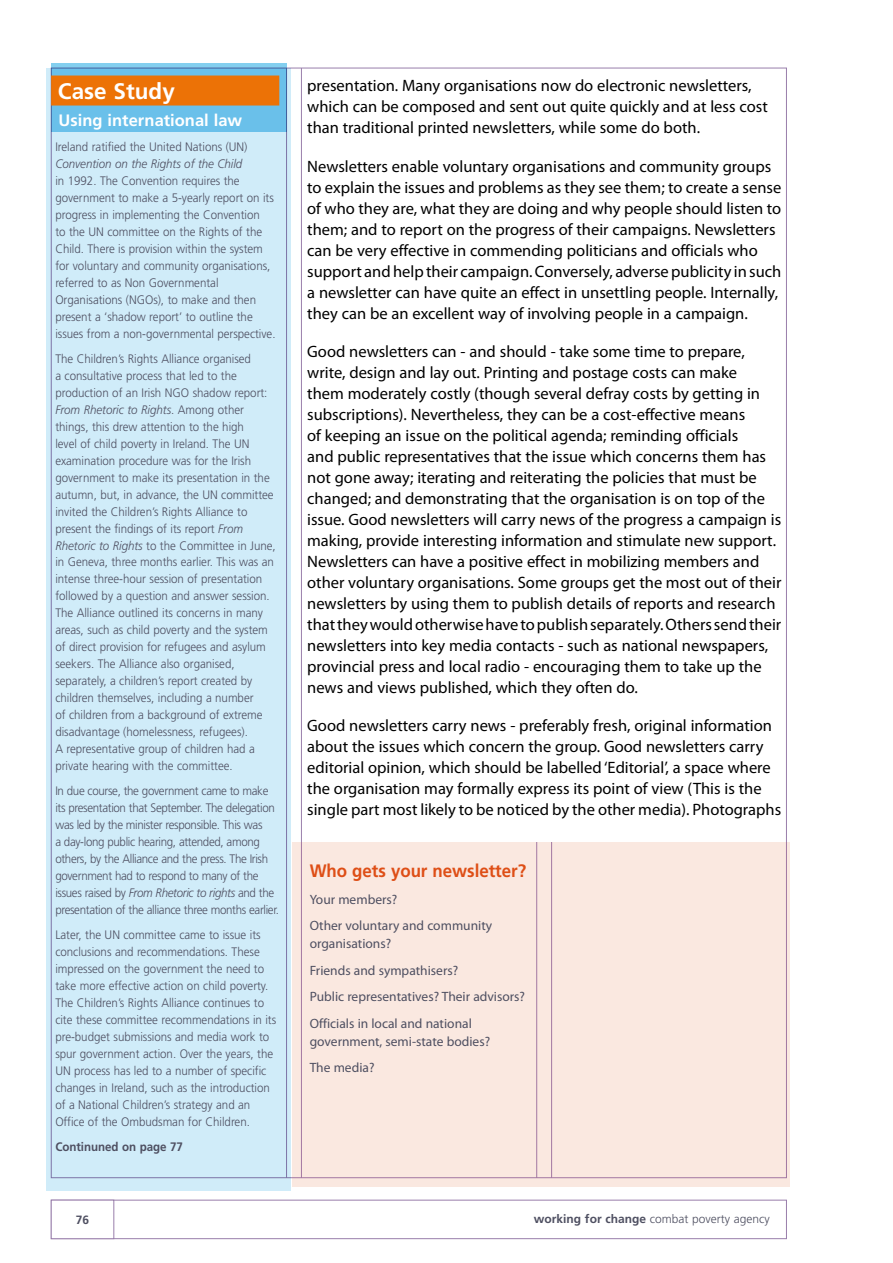
<style>
.page{position:relative;width:893px;height:1263px;background:#fff}
.page>*{position:absolute;margin:0;border:0;box-sizing:border-box;transform-origin:0 0}
.t1{font:700 22.5px "Frutiger";color:#fff}
.t2{font:700 18px "Frutiger";letter-spacing:-.005em;color:#de4e16;scale:.94 1}
.t3{font:16.5px/21px "Myriad Pro";color:#000}
.t4{font:700 16.5px "Frutiger";color:#fff}
.t5{font:13.5px/26.5px "Myriad Pro";color:#4e4f61}
.t6{font:300 12.3px/17px "Frutiger";letter-spacing:-.005em;color:#4e4f61;scale:.94 1}
.t7{font:300 12.3px/17px "Frutiger";letter-spacing:-.03em;color:#4e4f61;scale:.94 1}
.t8{font:italic 300 12.3px "Frutiger";letter-spacing:-.005em;color:#4e4f61;scale:.94 1}
.t9{font:700 12.3px "Frutiger";letter-spacing:-.005em;color:#4e4f61;scale:.94 1}
.t10{font:300 12px "Frutiger";color:#4e4f61}
.t11{font:700 12px "Frutiger";color:#4e4f61}
.s1{font-style:italic}
.s2{font-weight:700}
</style>
<div class="page">
<hr style="left:301px;top:68px;width:1px;height:1110px;background:#997eab">
<div style="left:51px;top:1200px;width:736px;height:39px;border:1px solid #997eab"></div>
<div style="left:51px;top:1200px;width:63px;height:39px;border:1px solid #997eab"></div>
<div style="left:293px;top:842px;width:497px;height:344px;background:#fae8e0"></div>
<div style="left:46px;top:68px;width:245px;height:1123px;background:#d0ecf9"></div>
<svg style="left:51px;top:64px;width:235px;height:68px;background:#6cbde5"></svg>
<div style="left:51px;top:76px;width:228px;height:30px;background:#ec7206"></div>
<h1 class="t1" style="left:58px;top:78px;width:118px">Case Study</h1>
<p class="t4" style="left:59px;top:110px;width:185px">Using international law</p>
<p class="t6" style="left:55px;top:138px;width:206px">Ireland ratified the United Nations (UN)</p>
<p class="t8" style="left:55px;top:157px;width:200px">Convention on the Rights of the Child</p>
<p class="t6" style="left:55px;top:172px;width:236px">in 1992. The Convention requires the government to make a 5-yearly report on its progress in implementing the Convention<br>to the UN committee on the Rights of the Child. There is provision within the system for voluntary and community organisations, referred to as Non Governmental Organisations (NGOs), to make and then present a ‘shadow report’ to outline the issues from a non-governmental perspective.</p>
<p class="t6" style="left:55px;top:350px;width:236px">The Children’s Rights Alliance organised<br>a consultative process that led to the production of an Irish NGO shadow report:<br><span class="s1">From Rhetoric to Rights</span>. Among other things, this drew attention to the high<br>level of child poverty in Ireland. The UN examination procedure was for the Irish government to make its presentation in the autumn, but, in advance, the UN committee invited the Children’s Rights Alliance to present the findings of its report <span class="s1">From Rhetoric to Rights</span> to the Committee in June, in Geneva, three months earlier. This was an intense three-hour session of presentation followed by a question and answer session.<br>The Alliance outlined its concerns in many areas, such as child poverty and the system of direct provision for refugees and asylum seekers. The Alliance also organised, separately, a children’s report created by children themselves, including a number<br>of children from a background of extreme disadvantage (homelessness, refugees).<br>A representative group of children had a private hearing with the committee.</p>
<p class="t7" style="left:55px;top:783px;width:239px">In due course, the government came to make its presentation that September. The delegation was led by the minister responsible. This was<br>a day-long public hearing, attended, among others, by the Alliance and the press. The Irish government had to respond to many of the issues raised by <span class="s1">From Rhetoric to rights</span> and the presentation of the alliance three months earlier.</p>
<p class="t6" style="left:55px;top:927px;width:237px">Later, the UN committee came to issue its conclusions and recommendations. These impressed on the government the need to take more effective action on child poverty.<br>The Children’s Rights Alliance continues to cite these committee recommendations in its pre-budget submissions and media work to spur government action. Over the years, the UN process has led to a number of specific changes in Ireland, such as the introduction of a National Children’s strategy and an Office of the Ombudsman for Children.</p>
<p class="t9" style="left:55px;top:1140px;width:130px">Continuned on page 77</p>
<p class="t3" style="left:307px;top:75px;width:462px">presentation. Many organisations now do electronic newsletters, which can be composed and sent out quite quickly and at less cost than traditional printed newsletters, while some do both.</p>
<p class="t3" style="left:307px;top:155px;width:476px">Newsletters enable voluntary organisations and community groups to explain the issues and problems as they see them; to create a sense of who they are, what they are doing and why people should listen to them; and to report on the progress of their campaigns. Newsletters can be very effective in commending politicians and officials who support and help their campaign. Conversely, adverse publicity in such a newsletter can have quite an effect in unsettling people. Internally, they can be an excellent way of involving people in a campaign.</p>
<p class="t3" style="left:307px;top:340px;width:476px">Good newsletters can - and should - take some time to prepare, write, design and lay out. Printing and postage costs can make<br>them moderately costly (though several defray costs by getting in subscriptions). Nevertheless, they can be a cost-effective means<br>of keeping an issue on the political agenda; reminding officials<br>and public representatives that the issue which concerns them has not gone away; iterating and reiterating the policies that must be changed; and demonstrating that the organisation is on top of the issue. Good newsletters will carry news of the progress a campaign is making, provide interesting information and stimulate new support.<br>Newsletters can have a positive effect in mobilizing members and other voluntary organisations. Some groups get the most out of their newsletters by using them to publish details of reports and research that they would otherwise have to publish separately. Others send their newsletters into key media contacts - such as national newspapers, provincial press and local radio - encouraging them to take up the news and views published, which they often do.</p>
<p class="t3" style="left:307px;top:714px;width:476px">Good newsletters carry news - preferably fresh, original information about the issues which concern the group. Good newsletters carry editorial opinion, which should be labelled ‘Editorial’, a space where the organisation may formally express its point of view (This is the single part most likely to be noticed by the other media). Photographs</p>
<p class="t2" style="left:310px;top:860px;width:232px">Who gets your newsletter?</p>
<p class="t5" style="left:310px;top:886px;width:184px">Your members?<br>Other voluntary and community</p>
<p class="t5" style="left:310px;top:930px;width:217px">organisations?<br>Friends and sympathisers?<br>Public representatives? Their advisors?<br>Officials in local and national</p>
<p class="t5" style="left:310px;top:1028px;width:182px">government, semi-state bodies?<br>The media?</p>
<p class="t11" style="left:76px;top:1213px;width:8px">76</p>
<p class="t10" style="left:534px;top:1212px;width:237px"><span class="s2">working for change</span> combat poverty agency</p>
</div>
